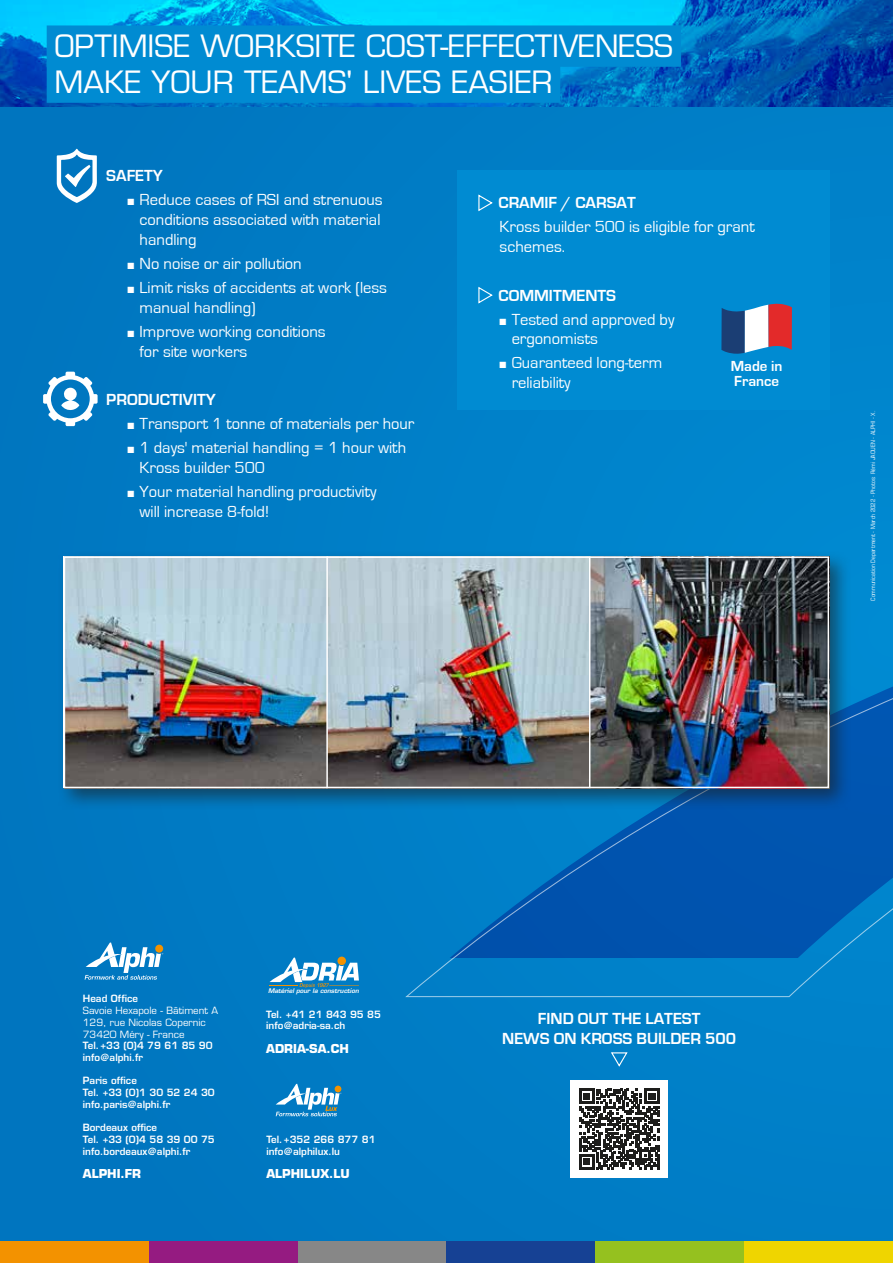
<style>
.page{position:relative;width:893px;height:1263px;background:#007ac3}
.page>*{position:absolute;margin:0;border:0;box-sizing:border-box;transform-origin:0 0}
.t1{font:30px/36px "Eurostile LT Std";color:#fff}
.t2{font:16.5px/19.8px "Eurostile";color:#fff}
.t3{font:700 16.5px/19.8px "Eurostile";color:#fff;text-align:center}
.t4{font:700 15px/15px "Eurostile";color:#fff}
.t5{font:700 12px "Eurostile LT Std";color:#fff}
.t6{font:600 9.75px/11.7px "Eurostile LT Std";color:#fff}
.t7{font:9.75px/11.7px "Eurostile LT Std";color:#fff}
.t8{font:italic 600 6.3px "Eurostile LT Std";letter-spacing:-.005em;color:#fff}
.t9{font:condensed 6px "Eurostile LT Std";color:#fff}
</style>
<div class="page">
<img style="left:0;top:0;width:892px;height:106px">
<div style="left:47px;top:25px;width:634px;height:42px;background:#008bd2"></div>
<div style="left:47px;top:61px;width:513px;height:42px;background:#008bd2"></div>
<div style="left:0;top:1242px;width:149px;height:21px;background:#f39200"></div>
<div style="left:149px;top:1242px;width:149px;height:21px;background:#951b81"></div>
<div style="left:298px;top:1242px;width:148px;height:21px;background:#878787"></div>
<div style="left:446px;top:1242px;width:149px;height:21px;background:#164194"></div>
<div style="left:595px;top:1242px;width:149px;height:21px;background:#95c11f"></div>
<div style="left:744px;top:1242px;width:149px;height:21px;background:#efd500"></div>
<img style="left:892px;top:0;width:1px;height:107px">
<svg style="left:405px;top:170px;width:488px;height:828px"></svg>
<svg style="left:85px;top:942px;width:78px;height:38px"></svg>
<div style="left:570px;top:1080px;width:98px;height:98px;background:#fff"></div>
<svg style="left:579px;top:1089px;width:80px;height:80px"></svg>
<svg style="left:611px;top:1052px;width:17px;height:15px"></svg>
<svg style="left:276px;top:1084px;width:66px;height:32px"></svg>
<div style="left:57px;top:550px;width:795px;height:261px;background:#1d1d1b;opacity:.55"></div>
<img style="left:67px;top:559px;width:759px;height:226px">
<hr style="left:326px;top:556px;width:2px;height:232px;background:#fff">
<hr style="left:589px;top:556px;width:1px;height:232px;background:#fff">
<div style="left:64px;top:556px;width:765px;height:232px;border:2px solid #fff"></div>
<div style="left:457px;top:170px;width:372px;height:239px;background:#008bd2"></div>
<svg style="left:478px;top:194px;width:15px;height:18px"></svg>
<svg style="left:478px;top:286px;width:15px;height:18px"></svg>
<svg style="left:43px;top:372px;width:55px;height:54px"></svg>
<svg style="left:57px;top:149px;width:40px;height:54px"></svg>
<svg style="left:721px;top:304px;width:71px;height:50px;background:#8d7b96"></svg>
<svg style="left:270px;top:957px;width:89px;height:31px"></svg>
<h1 class="t1" style="left:55px;top:28px;width:620px">OPTIMISE WORKSITE COST-EFFECTIVENESS<br>MAKE YOUR TEAMS' LIVES EASIER</h1>
<p class="t3" style="left:106px;top:166px;width:58px">SAFETY</p>
<p class="t2" style="left:140px;top:190px;width:245px;text-indent:-12px">■ Reduce cases of RSI and strenuous conditions associated with material handling</p>
<p class="t2" style="left:128px;top:254px;width:176px">■ No noise or air pollution</p>
<p class="t2" style="left:140px;top:278px;width:249px;text-indent:-12px">■ Limit risks of accidents at work (less manual handling)</p>
<p class="t2" style="left:140px;top:322px;width:188px;text-indent:-12px">■ Improve working conditions for site workers</p>
<p class="t3" style="left:106px;top:390px;width:111px">PRODUCTIVITY</p>
<p class="t2" style="left:128px;top:414px;width:288px">■ Transport 1 tonne of materials per hour</p>
<p class="t2" style="left:140px;top:438px;width:268px;text-indent:-12px">■ 1 days' material handling = 1 hour with<br>Kross builder 500</p>
<p class="t2" style="left:140px;top:482px;width:238px;text-indent:-12px">■ Your material handling productivity will increase 8-fold!</p>
<p class="t3" style="left:498px;top:193px;width:139px">CRAMIF / CARSAT</p>
<p class="t2" style="left:500px;top:217px;width:257px">Kross builder 500 is eligible for grant schemes.</p>
<p class="t3" style="left:498px;top:285px;width:119px">COMMITMENTS</p>
<p class="t2" style="left:512px;top:310px;width:164px;text-indent:-12px">■ Tested and approved by ergonomists</p>
<p class="t2" style="left:512px;top:353px;width:152px;text-indent:-12px">■ Guaranteed long-term reliability</p>
<p class="t4" style="left:731px;top:358px;width:53px">Made in<br>France</p>
<p class="t9" style="left:869px;top:601px;width:192px;rotate:-90deg">Communication Department - March 2022 - Photos: Rémi JAOUEN - ALPHI - X.</p>
<p class="t6" style="left:83px;top:993px;width:57px">Head Office</p>
<p class="t7" style="left:83px;top:1005px;width:137px">Savoie Hexapole - Bâtiment A<br>129, rue Nicolas Copernic<br>73420 Méry - France</p>
<p class="t6" style="left:83px;top:1040px;width:131px">Tel.+33 (0)4 79 61 85 90 info@alphi.fr</p>
<p class="t6" style="left:83px;top:1075px;width:133px">Paris office<br>Tel. +33 (0)1 30 52 24 30 info.paris@alphi.fr</p>
<p class="t6" style="left:83px;top:1122px;width:133px">Bordeaux office<br>Tel. +33 (0)4 58 39 00 75 info.bordeaux@alphi.fr</p>
<p class="t5" style="left:83px;top:1166px;width:60px">ALPHI.FR</p>
<p class="t8" style="left:268px;top:987px;width:92px">Matériel pour la construction</p>
<p class="t6" style="left:266px;top:1008px;width:116px">Tel. +41 21 843 95 85 info@adria-sa.ch</p>
<p class="t5" style="left:266px;top:1041px;width:84px">ADRIA-SA.CH</p>
<p class="t6" style="left:266px;top:1133px;width:111px">Tel.+352 266 877 81 info@alphilux.lu</p>
<p class="t5" style="left:266px;top:1166px;width:85px">ALPHILUX.LU</p>
<p class="t3" style="left:502px;top:1009px;width:236px">FIND OUT THE LATEST<br>NEWS ON KROSS BUILDER 500</p>
</div>
